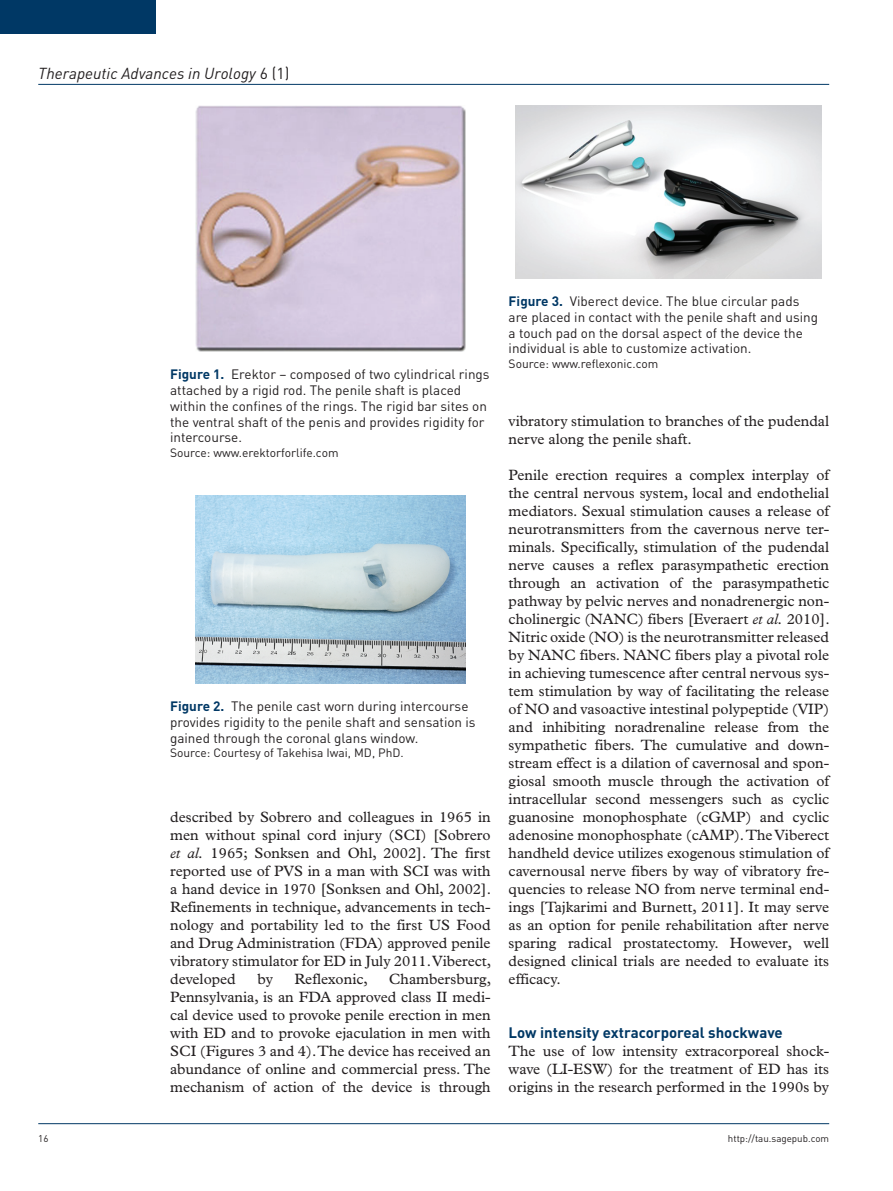
<style>
.page{position:relative;width:893px;height:1191px;background:#fff}
.page>*{position:absolute;margin:0;border:0;box-sizing:border-box;transform-origin:0 0}
.t1{font:italic 15.75px "DIN";color:#231f20}
.t2{font:15px/18px "Plantin Std";color:#231f20;text-align:justify}
.t3{font:700 15px "DIN";color:#003865}
.t4{font:13.5px/15.8px "DIN";color:#231f20}
.t5{font:12px "DIN";color:#231f20}
.t6{font:9.75px "DIN";color:#231f20}
.s1{font-style:normal}
.s2{font-weight:700;color:#003865}
.s3{font-style:italic}
</style>
<div class="page">
<hr style="left:38px;top:84px;width:791px;height:1px;background:#003865">
<hr style="left:38px;top:1123px;width:791px;height:1px;background:#003865">
<div style="left:0;top:0;width:155px;height:34px;background:#003865"></div>
<img style="left:195px;top:496px;width:270px;height:187px">
<img style="left:516px;top:106px;width:306px;height:172px">
<img style="left:195px;top:106px;width:270px;height:246px">
<p class="t1" style="left:38px;top:63px;width:253px">Therapeutic Advances in Urology <span class="s1">6 (1)</span></p>
<p class="t4" style="left:170px;top:366px;width:321px"><span class="s2">Figure 1.</span> Erektor – composed of two cylindrical rings attached by a rigid rod. The penile shaft is placed within the confines of the rings. The rigid bar sites on the ventral shaft of the penis and provides rigidity for intercourse.</p>
<p class="t5" style="left:170px;top:445px;width:170px">Source: www.erektorforlife.com</p>
<p class="t4" style="left:170px;top:698px;width:307px"><span class="s2">Figure 2.</span> The penile cast worn during intercourse provides rigidity to the penile shaft and sensation is gained through the coronal glans window.</p>
<p class="t5" style="left:170px;top:745px;width:235px">Source: Courtesy of Takehisa Iwai, MD, PhD.</p>
<p class="t2" style="left:170px;top:808px;width:323px">described by Sobrero and colleagues in 1965 in men without spinal cord injury (SCI) [Sobrero <span class="s3">et al.</span> 1965; Sonksen and Ohl, 2002]. The first reported use of PVS in a man with SCI was with a hand device in 1970 [Sonksen and Ohl, 2002].<br>Refinements in technique, advancements in tech&shy;nology and portability led to the first US Food and Drug Administration (FDA) approved penile vibratory stimulator for ED in July 2011. Viberect, developed</p>
<p class="t2" style="left:257px;top:970px;width:17px">by</p>
<p class="t2" style="left:295px;top:970px;width:75px">Reflexonic,</p>
<p class="t2" style="left:170px;top:970px;width:323px;text-indent:219px">Chambersburg, Pennsylvania, is an FDA approved class II medi&shy;cal device used to provoke penile erection in men with ED and to provoke ejaculation in men with SCI (Figures 3 and 4). The device has received an abundance of online and commercial press. The mechanism of action of the device is through</p>
<p class="t4" style="left:509px;top:293px;width:311px"><span class="s2">Figure 3.</span> Viberect device. The blue circular pads are placed in contact with the penile shaft and using a touch pad on the dorsal aspect of the device the individual is able to customize activation.</p>
<p class="t5" style="left:509px;top:356px;width:151px">Source: www.reflexonic.com</p>
<p class="t2" style="left:509px;top:412px;width:322px">vibratory stimulation to branches of the pudendal nerve along the penile shaft.</p>
<p class="t2" style="left:509px;top:466px;width:323px">Penile erection requires a complex interplay of the central nervous system, local and endothelial mediators. Sexual stimulation causes a release of neurotransmitters from the cavernous nerve ter&shy;minals. Specifically, stimulation of the pudendal nerve causes a reflex parasympathetic erection through an activation of the parasympathetic pathway by pelvic nerves and nonadrenergic non&shy;cholinergic (NANC) fibers [Everaert <span class="s3">et al.</span> 2010].<br>Nitric oxide (NO) is the neurotransmitter released by NANC fibers. NANC fibers play a pivotal role in achieving tumescence after central nervous sys&shy;tem stimulation by way of facilitating the release of NO and vasoactive intestinal polypeptide (VIP) and inhibiting noradrenaline release from the sympathetic fibers. The cumulative and down&shy;stream effect is a dilation of cavernosal and spon&shy;giosal smooth muscle through the activation of intracellular second messengers such as cyclic guanosine monophosphate (cGMP) and cyclic adenosine monophosphate (cAMP). The Viberect handheld device utilizes exogenous stimulation of cavernousal nerve fibers by way of vibratory fre&shy;quencies to release NO from nerve terminal end&shy;ings [Tajkarimi and Burnett, 2011]. It may serve as an option for penile rehabilitation after nerve sparing radical prostatectomy. However, well designed clinical trials are needed to evaluate its efficacy.</p>
<p class="t3" style="left:509px;top:1023px;width:276px">Low intensity extracorporeal shockwave</p>
<p class="t2" style="left:509px;top:1042px;width:322px">The use of low intensity extracorporeal shock&shy;wave (LI-ESW) for the treatment of ED has its origins in the research performed in the 1990s by</p>
<p class="t6" style="left:38px;top:1132px;width:12px">16</p>
<p class="t6" style="left:728px;top:1132px;width:103px">http://tau.sagepub.com</p>
</div>
